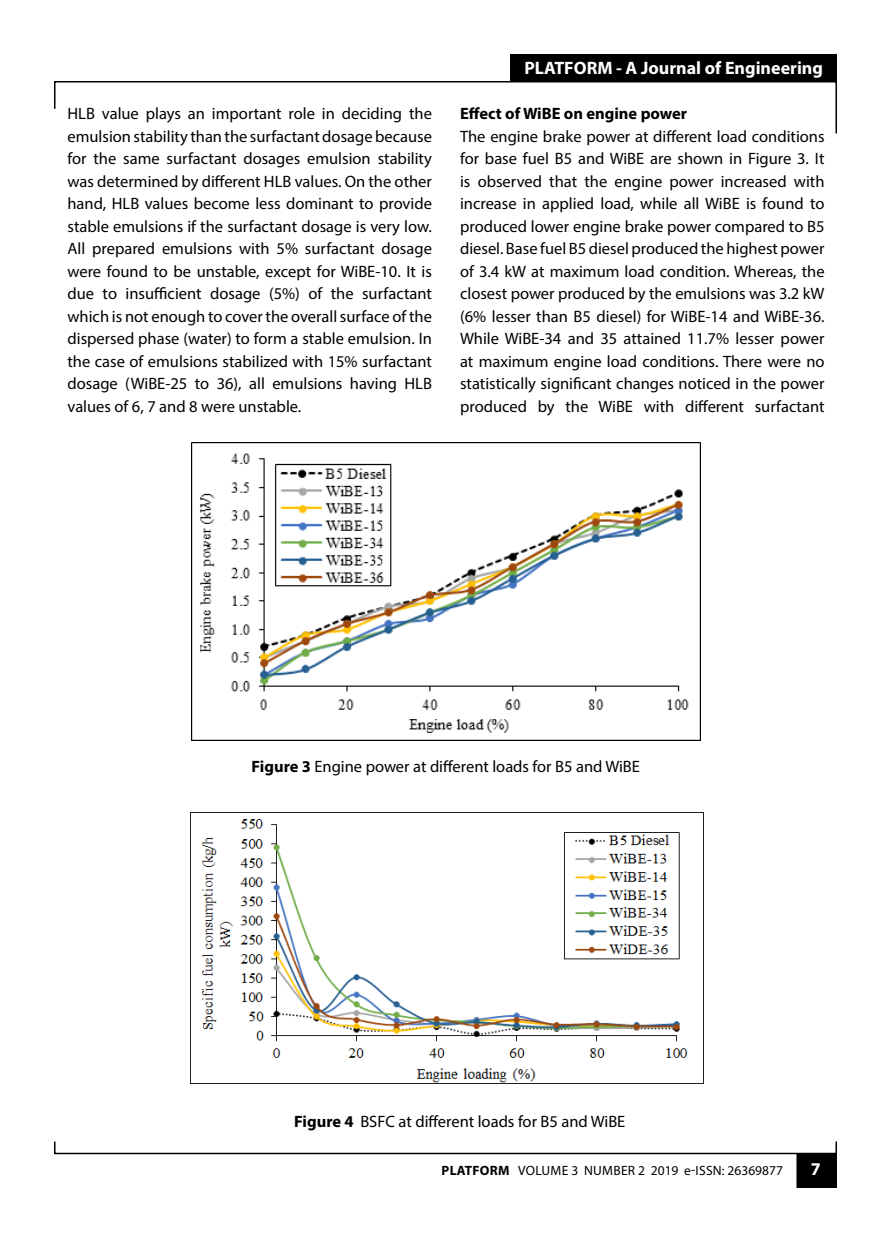
<style>
.page{position:relative;width:891px;height:1242px;background:#fff}
.page>*{position:absolute;margin:0;border:0;box-sizing:border-box;transform-origin:0 0}
.t1{font:700 18px "Myriad Pro";color:#fff}
.t2{font:16.5px/22.5px "Myriad Pro";color:#000;text-align:justify}
.t3{font:700 16.5px "Myriad Pro";color:#000}
.t4{font:13.5px "Myriad Pro";letter-spacing:.02em;color:#000}
.s1{font-weight:700}
</style>
<div class="page">
<div style="left:797px;top:1150px;width:39px;height:37px;background:#000"></div>
<div style="left:796px;top:1149px;width:41px;height:39px;border:2px solid #000"></div>
<svg style="left:54px;top:80px;width:783px;height:54px"></svg>
<div style="left:55px;top:1142px;width:781px;height:12px;background:#fff"></div>
<div style="left:54px;top:1141px;width:783px;height:13px;border:2px solid #000"></div>
<div style="left:511px;top:54px;width:326px;height:27px;background:#000"></div>
<img style="left:191px;top:443px;width:509px;height:297px">
<img style="left:190px;top:812px;width:514px;height:271px">
<p class="t2" style="left:68px;top:102px;width:366px">HLB value plays an important role in deciding the emulsion stability than the surfactant dosage because for the same surfactant dosages emulsion stability was determined by different HLB values. On the other hand, HLB values become less dominant to provide stable emulsions if the surfactant dosage is very low.<br>All prepared emulsions with 5% surfactant dosage were found to be unstable, except for WiBE-10. It is due to insufficient dosage (5%) of the surfactant which is not enough to cover the overall surface of the dispersed phase (water) to form a stable emulsion. In the case of emulsions stabilized with 15% surfactant dosage (WiBE-25 to 36), all emulsions having HLB values of 6, 7 and 8 were unstable.</p>
<p class="t1" style="left:524px;top:56px;width:300px">PLATFORM - A Journal of Engineering</p>
<p class="t3" style="left:460px;top:103px;width:229px">Effect of WiBE on engine power</p>
<p class="t2" style="left:460px;top:125px;width:366px">The engine brake power at different load conditions for base fuel B5 and WiBE are shown in Figure 3. It is observed that the engine power increased with increase in applied load, while all WiBE is found to produced lower engine brake power compared to B5 diesel. Base fuel B5 diesel produced the highest power of 3.4 kW at maximum load condition. Whereas, the closest power produced by the emulsions was 3.2 kW (6% lesser than B5 diesel) for WiBE-14 and WiBE-36.<br>While WiBE-34 and 35 attained 11.7% lesser power at maximum engine load conditions. There were no statistically significant changes noticed in the power produced by the WiBE with different surfactant</p>
<p class="t2" style="left:252px;top:755px;width:390px"><span class="s1">Figure 3</span> Engine power at different loads for B5 and WiBE</p>
<p class="t2" style="left:294px;top:1110px;width:333px"><span class="s1">Figure 4</span> BSFC at different loads for B5 and WiBE</p>
<p class="t4" style="left:442px;top:1163px;width:343px"><span class="s1">PLATFORM</span> VOLUME 3 NUMBER 2 2019 e-ISSN: 26369877</p>
<p class="t1" style="left:811px;top:1157px;width:11px">7</p>
</div>
